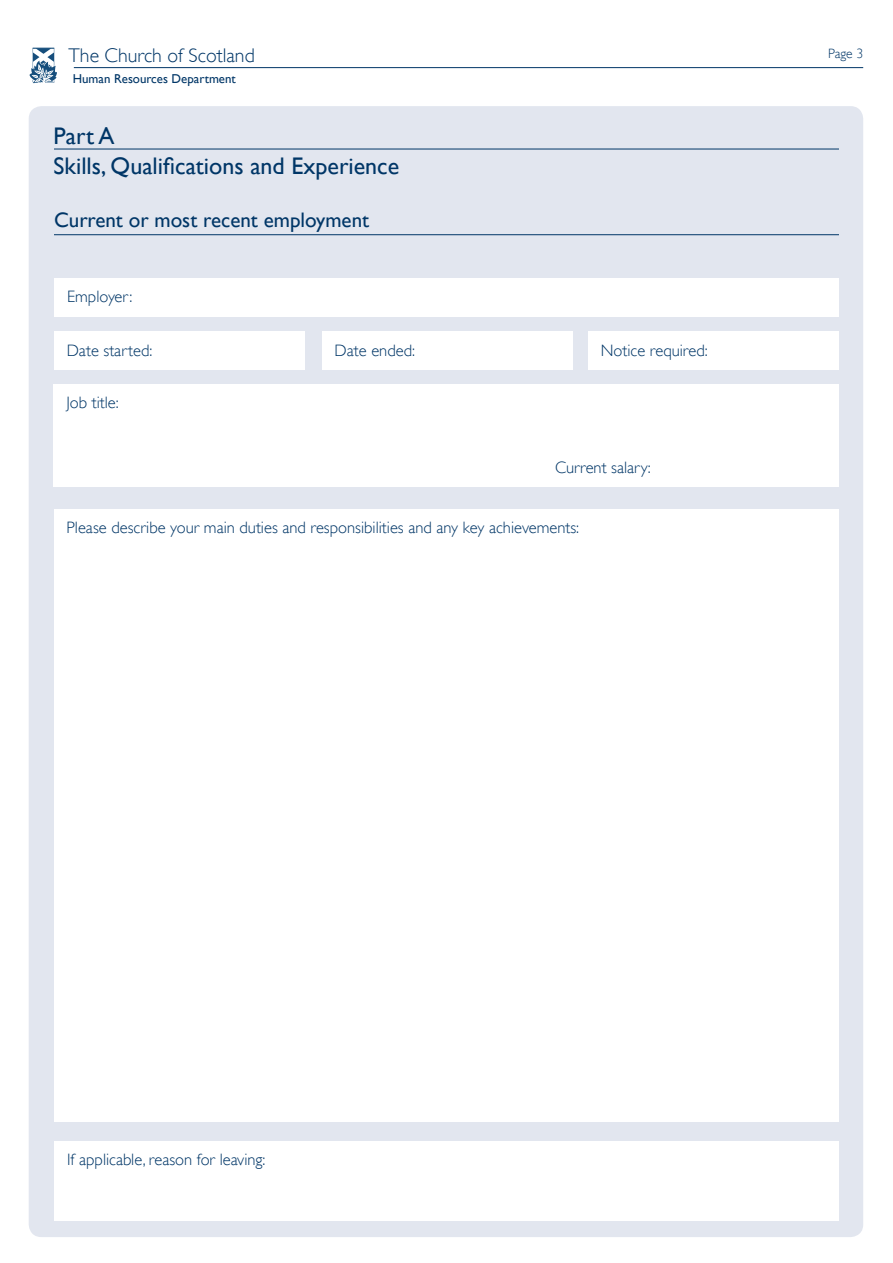
<style>
.page{position:relative;width:893px;height:1263px;background:#fff}
.page>*{position:absolute;margin:0;border:0;box-sizing:border-box;transform-origin:0 0}
.t1{font:24px/30px "Gill Sans";color:#003667}
.t2{font:21px "Gill Sans";color:#003667}
.t3{font:300 19.8px "Gill Sans";color:#003667}
.t4{font:300 16.5px "Gill Sans";color:#003667}
.t5{font:300 13.5px "Gill Sans";color:#003667}
.t6{font:12.9px "Gill Sans";color:#003667}
</style>
<div class="page">
<svg style="left:29px;top:48px;width:28px;height:35px"></svg>
<hr style="left:74px;top:67px;width:789px;height:1px;background:#003667">
<div style="left:29px;top:106px;width:834px;height:1131px;background:#e2e6ef;border-radius:13px"></div>
<hr style="left:54px;top:149px;width:785px;height:1px;background:#003667">
<div style="left:54px;top:278px;width:785px;height:38px;background:#fff"></div>
<div style="left:54px;top:332px;width:251px;height:38px;background:#fff"></div>
<div style="left:322px;top:332px;width:251px;height:38px;background:#fff"></div>
<div style="left:588px;top:332px;width:251px;height:38px;background:#fff"></div>
<div style="left:54px;top:384px;width:785px;height:102px;background:#fff"></div>
<div style="left:54px;top:1141px;width:785px;height:79px;background:#fff"></div>
<div style="left:54px;top:509px;width:785px;height:612px;background:#fff"></div>
<hr style="left:54px;top:234px;width:785px;height:1px;background:#003667">
<p class="t3" style="left:69px;top:44px;width:188px">The Church of Scotland</p>
<p class="t6" style="left:73px;top:71px;width:165px">Human Resources Department</p>
<h1 class="t1" style="left:54px;top:121px;width:347px">Part A<br>Skills, Qualifications and Experience</h1>
<p class="t2" style="left:54px;top:208px;width:317px">Current or most recent employment</p>
<p class="t4" style="left:67px;top:287px;width:67px">Employer:</p>
<p class="t4" style="left:67px;top:341px;width:87px">Date started:</p>
<p class="t4" style="left:335px;top:341px;width:82px">Date ended:</p>
<p class="t4" style="left:601px;top:341px;width:108px">Notice required:</p>
<p class="t4" style="left:66px;top:393px;width:54px">Job title:</p>
<p class="t4" style="left:555px;top:458px;width:97px">Current salary:</p>
<p class="t4" style="left:67px;top:518px;width:514px">Please describe your main duties and responsibilities and any key achievements:</p>
<p class="t5" style="left:828px;top:46px;width:37px">Page 3</p>
<p class="t4" style="left:67px;top:1150px;width:200px">If applicable, reason for leaving:</p>
</div>
